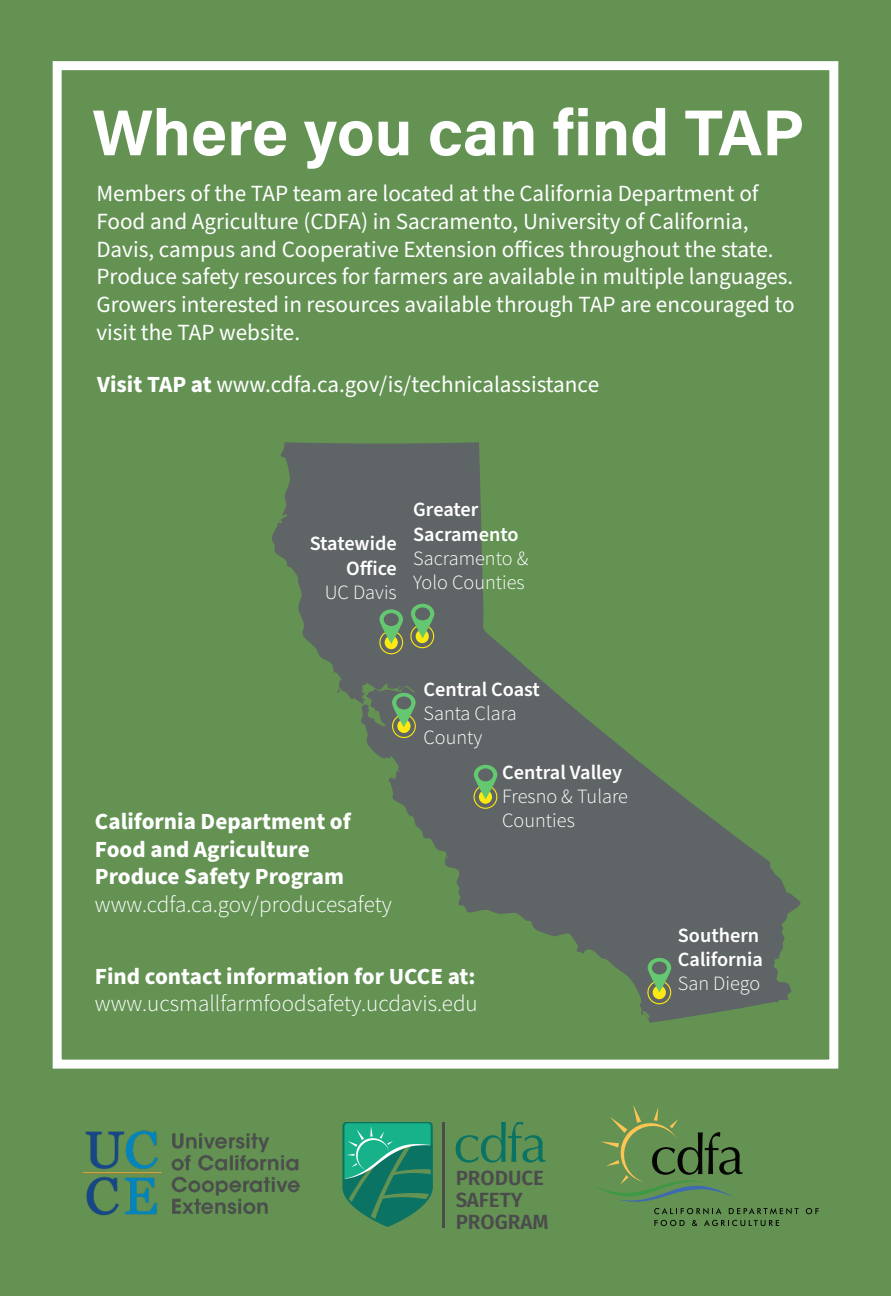
<style>
.page{position:relative;width:891px;height:1296px;background:#639253}
.page>*{position:absolute;margin:0;border:0;box-sizing:border-box;transform-origin:0 0}
.Titles{font:700 64.8px "Acumin Pro";color:#fff}
.Body_Text{font:23.18px/27.7px "Source Sans Pro";color:#fff}
.Body_Text-2{font:700 23.18px "Source Sans Pro";color:#fff}
.Body_Text-3{font:300 23.18px "Source Sans Pro";color:#fff}
.t1{font:600 20.47px/22.1px "Fira Sans";color:#4c4c4c}
.Body_Text-4{font:600 20.25px/24.3px "Source Sans Pro";color:#fff}
.Body_Text-5{font:300 20.25px/24.3px "Source Sans Pro";color:#fff}
.s1{font-weight:700}
</style>
<div class="page">
<svg style="left:272px;top:442px;width:529px;height:581px"></svg>
<div style="left:53px;top:61px;width:785px;height:1008px;border:9px solid #fff"></div>
<div style="left:410px;top:624px;width:24px;height:24px;border:1px solid #fbe911;border-radius:50%"></div>
<div style="left:416px;top:629px;width:13px;height:14px;background:#fbe911;border-radius:50%"></div>
<div style="left:392px;top:714px;width:24px;height:24px;border:1px solid #fbe911;border-radius:50%"></div>
<div style="left:397px;top:719px;width:14px;height:14px;background:#fbe911;border-radius:50%"></div>
<div style="left:474px;top:785px;width:23px;height:24px;border:1px solid #fbe911;border-radius:50%"></div>
<div style="left:479px;top:790px;width:13px;height:14px;background:#fbe911;border-radius:50%"></div>
<div style="left:647px;top:980px;width:24px;height:24px;border:1px solid #fbe911;border-radius:50%"></div>
<div style="left:653px;top:986px;width:13px;height:13px;background:#fbe911;border-radius:50%"></div>
<div style="left:379px;top:630px;width:24px;height:24px;border:1px solid #fbe911;border-radius:50%"></div>
<div style="left:385px;top:636px;width:13px;height:13px;background:#fbe911;border-radius:50%"></div>
<svg style="left:379px;top:609px;width:24px;height:35px"></svg>
<svg style="left:411px;top:604px;width:23px;height:34px"></svg>
<svg style="left:392px;top:693px;width:24px;height:34px"></svg>
<svg style="left:474px;top:765px;width:23px;height:34px"></svg>
<svg style="left:648px;top:958px;width:23px;height:34px"></svg>
<img style="left:82px;top:1130px;width:218px;height:86px">
<hr style="left:443px;top:1122px;width:2px;height:105px;background:#4c4c4c">
<svg style="left:456px;top:1122px;width:90px;height:41px"></svg>
<svg style="left:342px;top:1122px;width:91px;height:105px"></svg>
<svg style="left:594px;top:1105px;width:205px;height:109px"></svg>
<svg style="left:806px;top:1208px;width:13px;height:6px"></svg>
<svg style="left:654px;top:1220px;width:31px;height:6px"></svg>
<svg style="left:692px;top:1220px;width:5px;height:6px"></svg>
<svg style="left:704px;top:1220px;width:75px;height:6px"></svg>
<p class="Titles" style="left:92px;top:87px;width:714px">Where you can find TAP</p>
<p class="Body_Text" style="left:96px;top:180px;width:700px">Members of the TAP team are located at the California Department of Food and Agriculture (CDFA) in Sacramento, University of California, Davis, campus and Cooperative Extension offices throughout the state.<br>Produce safety resources for farmers are available in multiple languages.<br>Growers interested in resources available through TAP are encouraged to visit the TAP website.</p>
<p class="Body_Text" style="left:97px;top:371px;width:503px"><span class="s1">Visit TAP at</span> www.cdfa.ca.gov/is/technicalassistance</p>
<p class="Body_Text-4" style="left:310px;top:532px;width:89px">Statewide</p>
<p class="Body_Text-4" style="left:346px;top:556px;width:52px">Office</p>
<p class="Body_Text-5" style="left:325px;top:580px;width:74px">UC Davis</p>
<p class="Body_Text-4" style="left:413px;top:498px;width:67px">Greater</p>
<p class="Body_Text-4" style="left:413px;top:523px;width:107px">Sacramento</p>
<p class="Body_Text-5" style="left:413px;top:546px;width:117px">Sacramento &amp;<br>Yolo Counties</p>
<p class="Body_Text-2" style="left:95px;top:805px;width:257px">California Department of</p>
<p class="Body_Text-2" style="left:95px;top:833px;width:216px">Food and Agriculture</p>
<p class="Body_Text-2" style="left:95px;top:861px;width:251px">Produce Safety Program</p>
<p class="Body_Text-3" style="left:95px;top:890px;width:299px">www.cdfa.ca.gov/producesafety</p>
<p class="Body_Text-4" style="left:424px;top:678px;width:118px">Central Coast</p>
<p class="Body_Text-5" style="left:424px;top:701px;width:95px">Santa Clara</p>
<p class="Body_Text-5" style="left:424px;top:726px;width:60px">County</p>
<p class="Body_Text-4" style="left:502px;top:761px;width:121px">Central Valley</p>
<p class="Body_Text-5" style="left:502px;top:784px;width:127px">Fresno &amp; Tulare<br>Counties</p>
<p class="Body_Text-2" style="left:95px;top:960px;width:382px">Find contact information for UCCE at:</p>
<p class="Body_Text-3" style="left:95px;top:990px;width:384px">www.ucsmallfarmfoodsafety.ucdavis.edu</p>
<p class="Body_Text-4" style="left:678px;top:924px;width:87px">Southern<br>California</p>
<p class="Body_Text-5" style="left:678px;top:972px;width:84px">San Diego</p>
<p class="t1" style="left:456px;top:1167px;width:94px">PRODUCE<br>SAFETY<br>PROGRAM</p>
</div>
